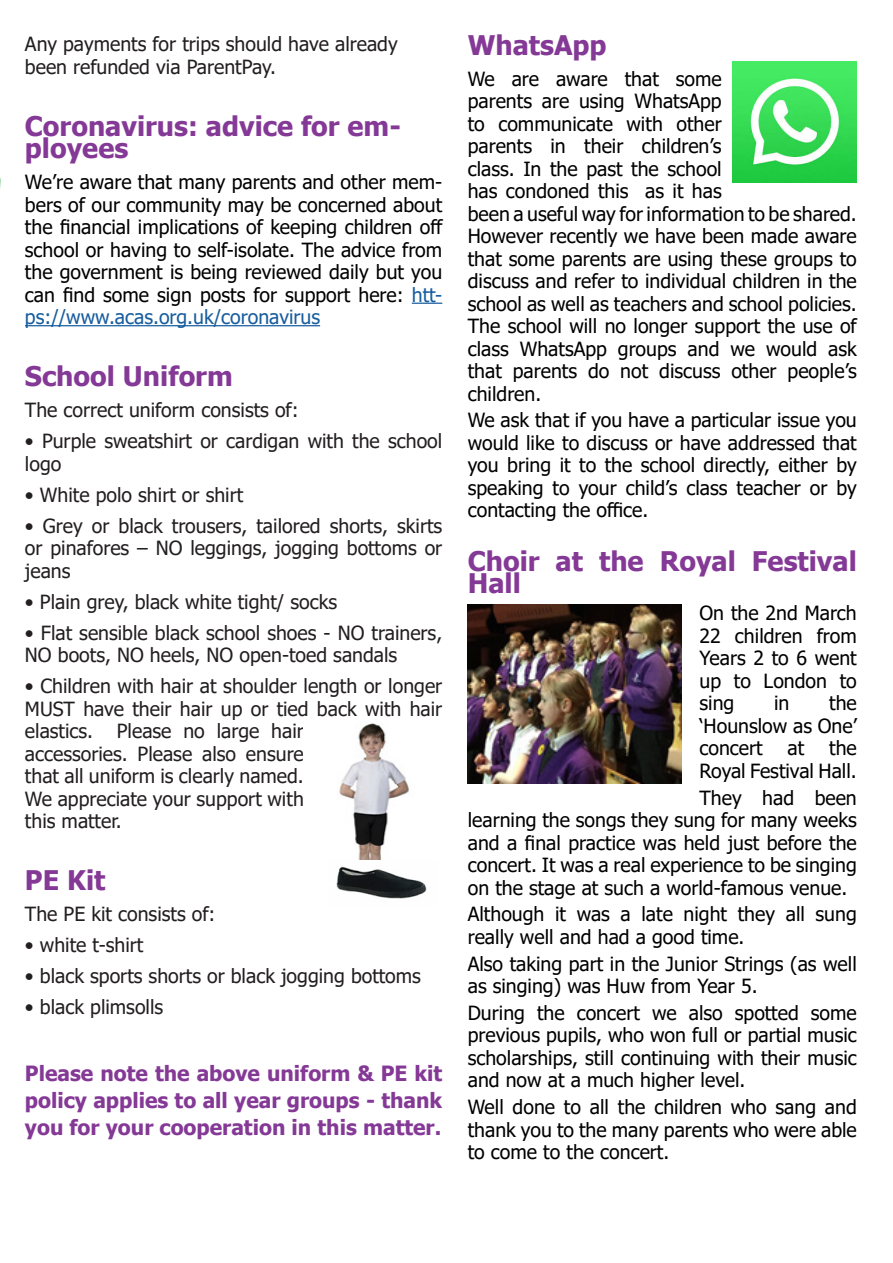
<style>
.page{position:relative;width:893px;height:1263px;background:#fff}
.page>*{position:absolute;margin:0;border:0;box-sizing:border-box;transform-origin:0 0}
.t1{font:700 27px/22.5px "Tahoma";color:#853996}
.t2{font:700 21px/27px "Tahoma";color:#853996;text-align:justify}
.t3{font:19.5px/22.5px "Tahoma";color:#000;text-align:justify}
.t4{font:19.5px/22.5px "Tahoma";color:#231f20}
.s1{color:#175d9e}
</style>
<div class="page">
<svg style="left:0;top:177px;width:1px;height:12px"></svg>
<hr style="left:412px;top:303px;width:30px;height:1px;background:#175d9e">
<hr style="left:25px;top:325px;width:295px;height:1px;background:#175d9e">
<img style="left:468px;top:604px;width:214px;height:179px">
<img style="left:732px;top:62px;width:125px;height:120px">
<img style="left:339px;top:723px;width:70px;height:137px">
<img style="left:336px;top:866px;width:91px;height:33px">
<p class="t4" style="left:25px;top:34px;width:374px">Any payments for trips should have already been refunded via ParentPay.</p>
<p class="t1" style="left:25px;top:116px;width:378px">Coronavirus: advice for em&shy;ployees</p>
<p class="t3" style="left:25px;top:172px;width:419px">We’re aware that many parents and other mem&shy;bers of our community may be concerned about the financial implications of keeping children off school or having to self-isolate. The advice from the government is being reviewed daily but you can find some sign posts for support here: <span class="s1">htt&shy;ps://www.acas.org.uk/coronavirus</span></p>
<p class="t1" style="left:25px;top:366px;width:209px">School Uniform</p>
<p class="t4" style="left:25px;top:400px;width:275px">The correct uniform consists of:</p>
<p class="t4" style="left:25px;top:431px;width:419px">• Purple sweatshirt or cardigan with the school logo</p>
<p class="t4" style="left:25px;top:484px;width:220px">• White polo shirt or shirt</p>
<p class="t4" style="left:25px;top:515px;width:419px;text-align:justify">• Grey or black trousers, tailored shorts, skirts or pinafores – NO leggings, jogging bottoms or jeans</p>
<p class="t4" style="left:25px;top:591px;width:314px">• Plain grey, black white tight/ socks</p>
<p class="t4" style="left:25px;top:622px;width:419px">• Flat sensible black school shoes - NO trainers,<br>NO boots, NO heels, NO open-toed sandals</p>
<p class="t4" style="left:25px;top:676px;width:419px">• Children with hair at shoulder length or longer MUST have their hair up or tied back with hair elastics. Please no large hair<br>accessories. Please also ensure<br>that all uniform is clearly named.<br>We appreciate your support with<br>this matter.</p>
<p class="t1" style="left:25px;top:870px;width:82px">PE Kit</p>
<p class="t4" style="left:25px;top:904px;width:192px">The PE kit consists of:</p>
<p class="t4" style="left:25px;top:935px;width:120px">• white t-shirt</p>
<p class="t4" style="left:25px;top:966px;width:397px">• black sports shorts or black jogging bottoms</p>
<p class="t4" style="left:25px;top:997px;width:140px">• black plimsolls</p>
<p class="t2" style="left:25px;top:1060px;width:419px">Please note the above uniform &amp; PE kit policy applies to all year groups - thank you for your cooperation in this matter.</p>
<p class="t1" style="left:468px;top:35px;width:140px">WhatsApp</p>
<p class="t3" style="left:468px;top:68px;width:391px;text-align:left">We are aware that some<br>parents are using WhatsApp<br>to communicate with other<br>parents in their children’s<br>class. In the past the school<br>has condoned this as it has<br>been a useful way for information to be shared.<br>However recently we have been made aware that some parents are using these groups to discuss and refer to individual children in the school as well as teachers and school policies.<br>The school will no longer support the use of class WhatsApp groups and we would ask that parents do not discuss other people’s children.</p>
<p class="t3" style="left:468px;top:410px;width:391px">We ask that if you have a particular issue you would like to discuss or have addressed that you bring it to the school directly, either by speaking to your child’s class teacher or by contacting the office.</p>
<p class="t1" style="left:468px;top:551px;width:391px">Choir at the Royal Festival<br>Hall</p>
<p class="t3" style="left:699px;top:603px;width:159px">On the 2nd March 22 children from Years 2 to 6 went up to London to sing</p>
<p class="t3" style="left:699px;top:693px;width:159px;text-indent:130px">the ‘Hounslow as One’ concert</p>
<p class="t3" style="left:774px;top:693px;width:17px">in</p>
<p class="t3" style="left:699px;top:738px;width:159px;text-align:right">the<br>Royal Festival Hall.</p>
<p class="t3" style="left:468px;top:787px;width:391px;text-indent:232px">They had been learning the songs they sung for many weeks and a final practice was held just before the concert. It was a real experience to be singing on the stage at such a world-famous venue.</p>
<p class="t3" style="left:468px;top:904px;width:391px">Although it was a late night they all sung really well and had a good time.</p>
<p class="t3" style="left:468px;top:953px;width:391px">Also taking part in the Junior Strings (as well as singing) was Huw from Year 5.</p>
<p class="t3" style="left:468px;top:1002px;width:391px">During the concert we also spotted some previous pupils, who won full or partial music scholarships, still continuing with their music and now at a much higher level.</p>
<p class="t3" style="left:468px;top:1097px;width:391px">Well done to all the children who sang and thank you to the many parents who were able to come to the concert.</p>
<p class="t3" style="left:788px;top:738px;width:18px">at</p>
</div>
